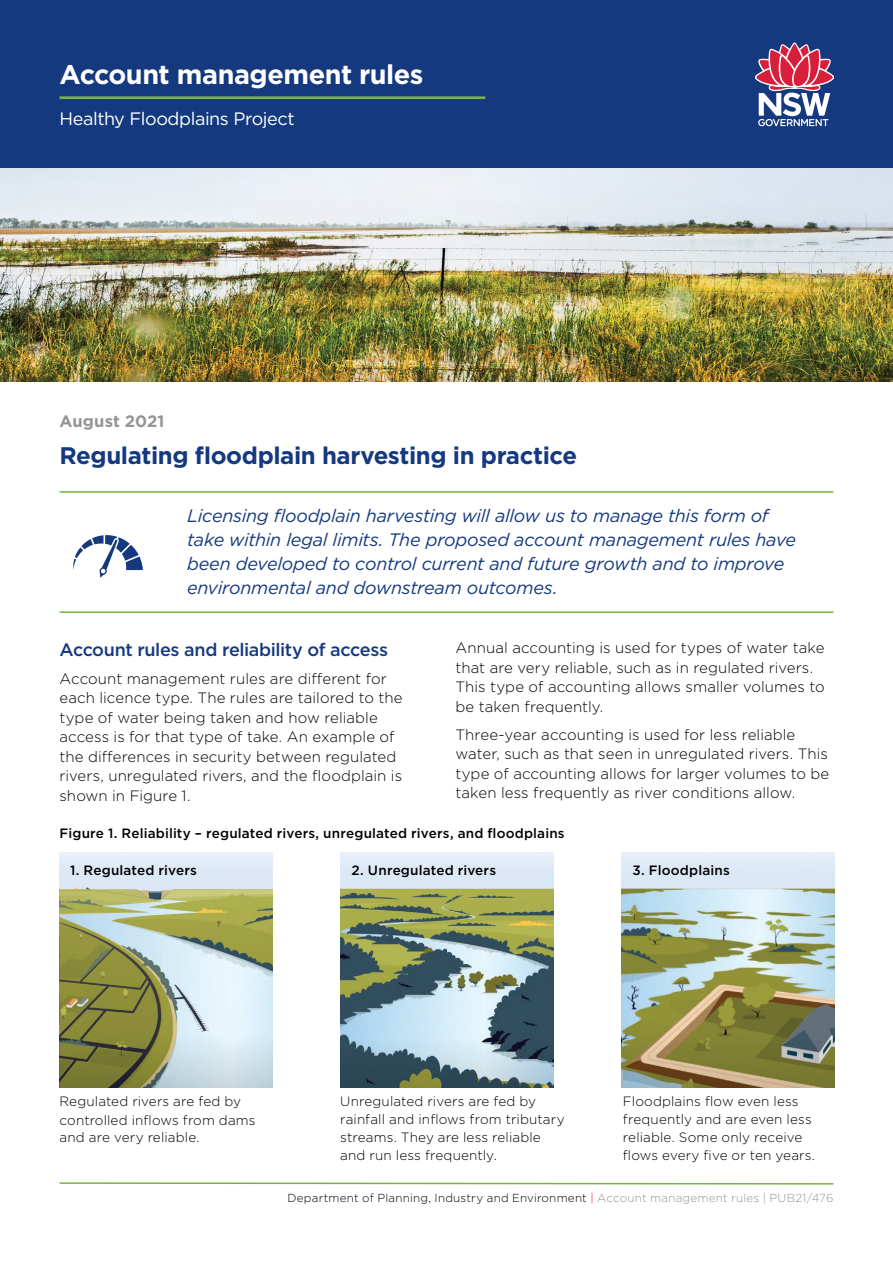
<style>
.page{position:relative;width:893px;height:1263px;background:#fff}
.page>*{position:absolute;margin:0;border:0;box-sizing:border-box;transform-origin:0 0}
.Factsheet_Heading{font:700 27px "Gotham";letter-spacing:-.02em;color:#fff}
.FS_Heading_1{font:700 24px "Gotham";letter-spacing:-.02em;color:#15397f}
.Intro{font:italic 18px/24px "Gotham";letter-spacing:-.015em;color:#15397f}
.FS_Heading_2{font:500 18px "Gotham";letter-spacing:-.025em;color:#15397f}
.FS_Main_Sub-Heading{font:18px "Gotham";letter-spacing:-.025em;color:#fff}
.FS_Date{font:700 16.5px "Gotham";letter-spacing:.005em;color:#939598}
.Body_-_Black_text{font:300 15px/19.5px "Gotham";letter-spacing:.005em;color:#000}
.FS_Table_body{font:300 13.5px/18px "Gotham";letter-spacing:.01em;color:#000}
.FS_Table_heading{font:500 13.5px "Gotham";letter-spacing:.01em;color:#000}
.t1{font:300 11.7px "Gotham";letter-spacing:.02em;color:#000}
.s1{color:#e3173e}
.s2{color:#939598}
</style>
<div class="page">
<div style="left:0;top:0;width:893px;height:168px;background:#15397f"></div>
<svg style="left:756px;top:43px;width:77px;height:83px"></svg>
<svg style="left:59px;top:1182px;width:775px;height:3px"></svg>
<img style="left:0;top:168px;width:893px;height:213px">
<hr style="left:60px;top:491px;width:773px;height:2px;background:#79b243">
<hr style="left:60px;top:611px;width:773px;height:2px;background:#79b243">
<hr style="left:60px;top:96px;width:425px;height:3px;background:#79b243">
<svg style="left:73px;top:535px;width:70px;height:43px"></svg>
<img style="left:60px;top:852px;width:212px;height:235px">
<img style="left:341px;top:852px;width:212px;height:235px">
<img style="left:622px;top:852px;width:212px;height:235px">
<p class="Factsheet_Heading" style="left:60px;top:56px;width:365px">Account management rules</p>
<p class="FS_Main_Sub-Heading" style="left:60px;top:107px;width:237px">Healthy Floodplains Project</p>
<p class="FS_Date" style="left:60px;top:411px;width:106px">August 2021</p>
<p class="FS_Heading_1" style="left:60px;top:440px;width:519px">Regulating floodplain harvesting in practice</p>
<p class="Intro" style="left:187px;top:504px;width:611px">Licensing floodplain harvesting will allow us to manage this form of take within legal limits. The proposed account management rules have been developed to control current and future growth and to improve environmental and downstream outcomes.</p>
<p class="Body_-_Black_text" style="left:455px;top:638px;width:371px">Annual accounting is used for types of water take that are very reliable, such as in regulated rivers.<br>This type of accounting allows smaller volumes to be taken frequently.</p>
<p class="Body_-_Black_text" style="left:455px;top:724px;width:375px">Three-year accounting is used for less reliable water, such as that seen in unregulated rivers. This type of accounting allows for larger volumes to be taken less frequently as river conditions allow.</p>
<p class="FS_Table_heading" style="left:60px;top:824px;width:507px">Figure 1. Reliability – regulated rivers, unregulated rivers, and floodplains</p>
<p class="FS_Table_heading" style="left:70px;top:861px;width:128px">1. Regulated rivers</p>
<p class="FS_Heading_2" style="left:60px;top:638px;width:330px">Account rules and reliability of access</p>
<p class="Body_-_Black_text" style="left:60px;top:668px;width:345px">Account management rules are different for each licence type. The rules are tailored to the type of water being taken and how reliable access is for that type of take. An example of the differences in security between regulated rivers, unregulated rivers, and the floodplain is shown in Figure 1.</p>
<p class="FS_Table_heading" style="left:351px;top:861px;width:146px">2. Unregulated rivers</p>
<p class="FS_Table_heading" style="left:632px;top:861px;width:99px">3. Floodplains</p>
<p class="FS_Table_body" style="left:60px;top:1092px;width:198px">Regulated rivers are fed by controlled inflows from dams and are very reliable.</p>
<p class="FS_Table_body" style="left:340px;top:1092px;width:226px">Unregulated rivers are fed by rainfall and inflows from tributary streams. They are less reliable and run less frequently.</p>
<p class="FS_Table_body" style="left:623px;top:1092px;width:193px">Floodplains flow even less frequently and are even less reliable. Some only receive flows every five or ten years.</p>
<p class="t1" style="left:288px;top:1190px;width:547px">Department of Planning, Industry and Environment <span class="s1">|</span> <span class="s2">Account management rules | PUB21/476</span></p>
</div>
